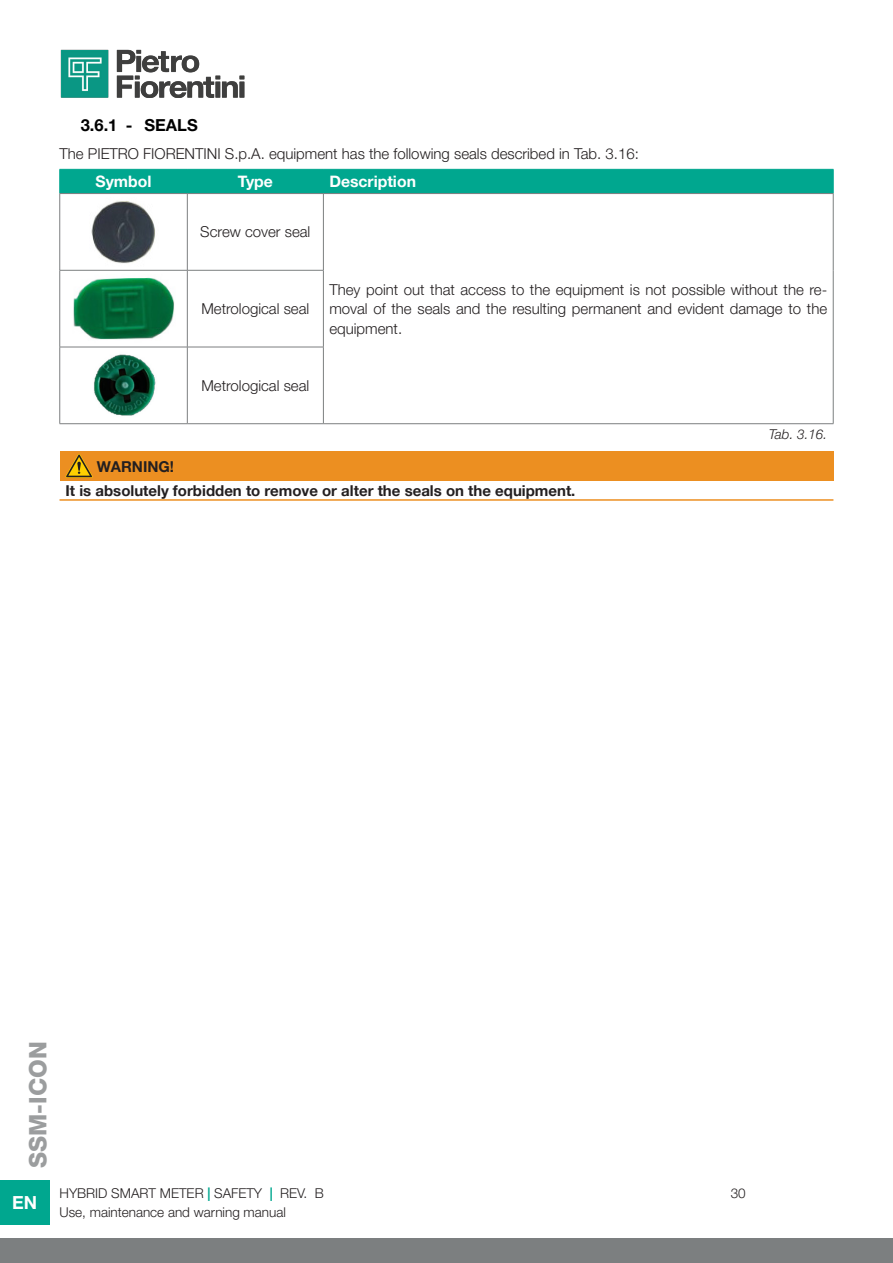
<style>
.page{position:relative;width:893px;height:1263px;background:#fff}
.page>*{position:absolute;margin:0;border:0;box-sizing:border-box;transform-origin:0 0}
.t1{font:800 24px "Helvetica Neue LT Pro";color:#9b9d9e}
.t2{font:700 16.5px "Helvetica Neue LT Pro";color:#000}
.Helvetica_Neue_LT_Pro_75_Bold_10_5_Sx_Bi{font:700 15.75px "Helvetica Neue LT Pro";color:#fff}
.Helvetica_Neue_LT_Pro_75_Bold_10_5_Centr{font:700 15.75px "Helvetica Neue LT Pro";color:#fff}
.Corpo_Testo_Helvetica_Neue_LT_Pro_45_Lig{font:300 15px/19.5px "Helvetica Neue LT Pro";color:#231f20;text-align:justify}
.Helvetica_Neue_LT_Pro_75_Bold_10_Sx_Nero{font:700 15px "Helvetica Neue LT Pro";color:#231f20}
.Helvetica_Neue_LT_Pro_75_Bold_10_Sx_AVVE{font:700 15px "Helvetica Neue LT Pro";color:#231f20}
.t3{font:300 13.5px "Helvetica Neue LT Pro";color:#231f20}
.t4{font:italic 300 13.5px "Helvetica Neue LT Pro";color:#231f20}
.s1{font-weight:700;color:#00a78f}
</style>
<div class="page">
<img style="left:60px;top:49px;width:185px;height:49px">
<div style="left:0;top:1238px;width:893px;height:25px;background:#7c7f80"></div>
<div style="left:0;top:1180px;width:50px;height:45px;background:#00a78f"></div>
<div style="left:59px;top:169px;width:775px;height:25px;background:#00a78f"></div>
<hr style="left:59px;top:194px;width:1px;height:76px;background:#7c7f80">
<hr style="left:187px;top:194px;width:1px;height:76px;background:#7c7f80">
<hr style="left:323px;top:194px;width:1px;height:76px;background:#7c7f80">
<hr style="left:833px;top:194px;width:1px;height:76px;background:#7c7f80">
<hr style="left:59px;top:270px;width:1px;height:77px;background:#7c7f80">
<hr style="left:187px;top:270px;width:1px;height:77px;background:#7c7f80">
<hr style="left:323px;top:270px;width:1px;height:77px;background:#7c7f80">
<hr style="left:833px;top:270px;width:1px;height:77px;background:#7c7f80">
<hr style="left:59px;top:347px;width:1px;height:76px;background:#7c7f80">
<hr style="left:187px;top:347px;width:1px;height:76px;background:#7c7f80">
<hr style="left:323px;top:347px;width:1px;height:76px;background:#7c7f80">
<hr style="left:833px;top:347px;width:1px;height:76px;background:#7c7f80">
<hr style="left:60px;top:193px;width:127px;height:1px;background:#7c7f80">
<hr style="left:187px;top:193px;width:136px;height:1px;background:#7c7f80">
<hr style="left:323px;top:193px;width:510px;height:1px;background:#7c7f80">
<hr style="left:60px;top:270px;width:127px;height:1px;background:#7c7f80">
<hr style="left:187px;top:270px;width:137px;height:1px;background:#7c7f80">
<hr style="left:60px;top:347px;width:127px;height:1px;background:#7c7f80">
<hr style="left:187px;top:347px;width:137px;height:1px;background:#7c7f80">
<hr style="left:60px;top:423px;width:127px;height:1px;background:#7c7f80">
<hr style="left:187px;top:423px;width:136px;height:1px;background:#7c7f80">
<hr style="left:323px;top:423px;width:510px;height:1px;background:#7c7f80">
<img style="left:91px;top:201px;width:64px;height:63px">
<img style="left:73px;top:277px;width:101px;height:63px">
<img style="left:94px;top:354px;width:62px;height:62px">
<div style="left:60px;top:451px;width:773px;height:30px;background:#ec8f21"></div>
<hr style="left:60px;top:499px;width:773px;height:2px;background:#ec8f21">
<svg style="left:66px;top:454px;width:27px;height:24px"></svg>
<p class="t2" style="left:81px;top:115px;width:118px">3.6.1 - SEALS</p>
<p class="Corpo_Testo_Helvetica_Neue_LT_Pro_45_Lig" style="left:60px;top:143px;width:581px">The PIETRO FIORENTI NI S.p.A. equipment has the following seals described in Tab. 3.16:</p>
<p class="Helvetica_Neue_LT_Pro_75_Bold_10_5_Centr" style="left:96px;top:172px;width:57px">Symbol</p>
<p class="Helvetica_Neue_LT_Pro_75_Bold_10_5_Sx_Bi" style="left:238px;top:172px;width:37px">Type</p>
<p class="Helvetica_Neue_LT_Pro_75_Bold_10_5_Sx_Bi" style="left:329px;top:172px;width:88px">Description</p>
<p class="Corpo_Testo_Helvetica_Neue_LT_Pro_45_Lig" style="left:200px;top:222px;width:112px">Screw cover seal</p>
<p class="Corpo_Testo_Helvetica_Neue_LT_Pro_45_Lig" style="left:201px;top:299px;width:109px">Metrological seal</p>
<p class="Corpo_Testo_Helvetica_Neue_LT_Pro_45_Lig" style="left:201px;top:375px;width:109px">Metrological seal</p>
<p class="Corpo_Testo_Helvetica_Neue_LT_Pro_45_Lig" style="left:329px;top:279px;width:499px">They point out that access to the equipment is not possible without the re&shy;moval of the seals and the resulting permanent and evident damage to the equipment.</p>
<p class="t4" style="left:769px;top:426px;width:60px">Tab. 3.16.</p>
<p class="Helvetica_Neue_LT_Pro_75_Bold_10_Sx_AVVE" style="left:97px;top:457px;width:79px">WARNING!</p>
<p class="Helvetica_Neue_LT_Pro_75_Bold_10_Sx_Nero" style="left:66px;top:481px;width:511px">It is absolutely forbidden to remove or alter the seals on the equipment.</p>
<h1 class="t1" style="left:24px;top:1168px;width:128px;rotate:-90deg">SSM-ICON</h1>
<p class="t3" style="left:12px;top:1204px;width:275px"><sup>EN</sup> Use, maintenance and warning manual</p>
<p class="t3" style="left:60px;top:1185px;width:266px">Hybr id smart meter <span class="s1">|</span> SAFETY <span class="s1">|</span> REV. B</p>
<p class="t3" style="left:731px;top:1185px;width:17px">30</p>
</div>
